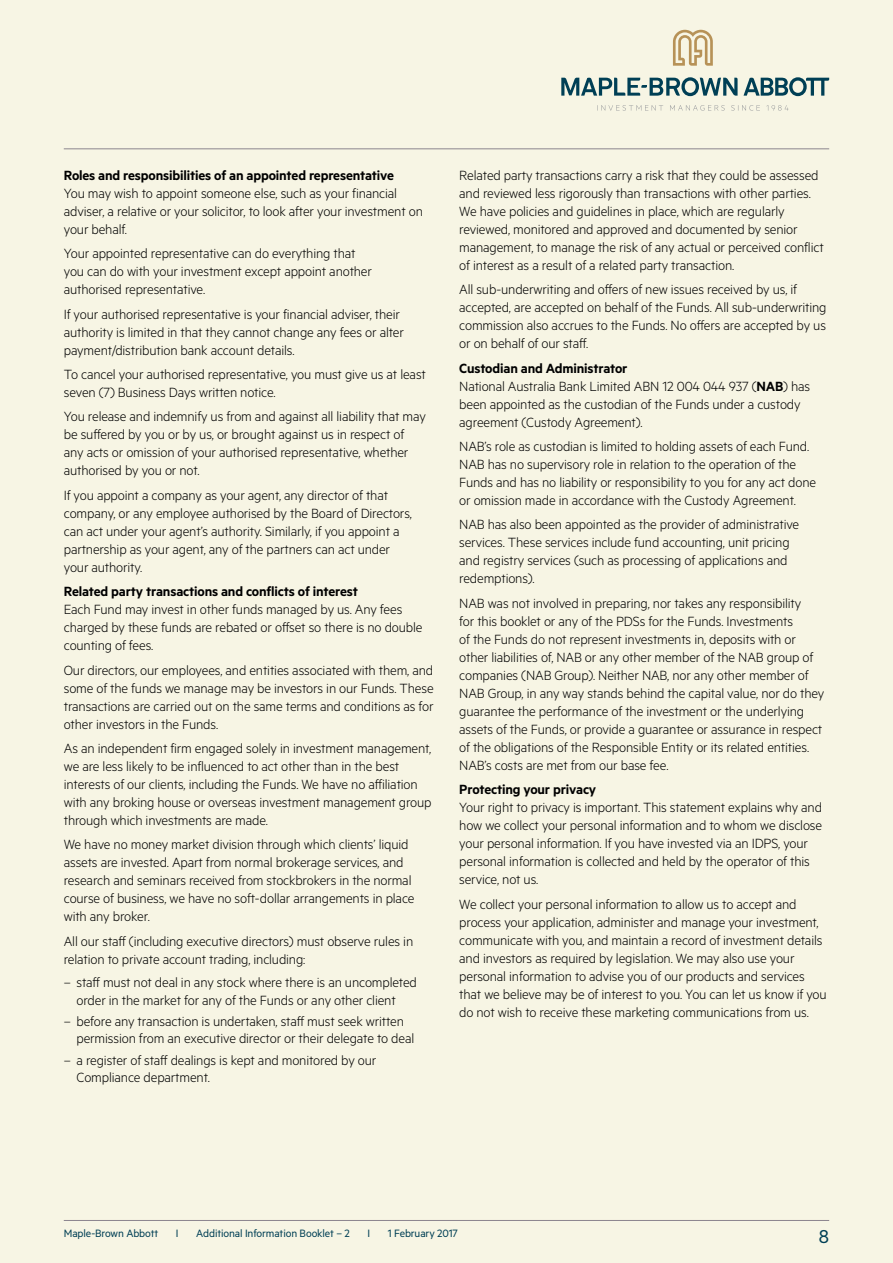
<style>
.page{position:relative;width:893px;height:1263px;background:#f7f5e4}
.page>*{position:absolute;margin:0;border:0;box-sizing:border-box;transform-origin:0 0}
.t1{font:21px "Metric";color:#003f55}
.t2{font:300 15px/18px "Metric";letter-spacing:-.01em;color:#000}
.t3{font:600 15px "Metric";letter-spacing:-.01em;color:#000}
.t4{font:12px "Metric";letter-spacing:-.01em;color:#003f55}
.s1{font-weight:600}
</style>
<div class="page">
<hr style="left:64px;top:1220px;width:765px;height:1px;background:#8c858e">
<hr style="left:64px;top:148px;width:765px;height:1px;background:#8c858e">
<svg style="left:561px;top:77px;width:268px;height:19px"></svg>
<svg style="left:597px;top:105px;width:191px;height:6px"></svg>
<svg style="left:673px;top:30px;width:40px;height:36px"></svg>
<p class="t3" style="left:64px;top:166px;width:332px">Roles and responsibilities of an appointed representative</p>
<p class="t2" style="left:64px;top:183px;width:361px">You may wish to appoint someone else, such as your financial adviser, a relative or your solicitor, to look after your investment on your behalf.</p>
<p class="t2" style="left:64px;top:244px;width:310px">Your appointed representative can do everything that you can do with your investment except appoint another authorised representative.</p>
<p class="t2" style="left:64px;top:304px;width:342px">If your authorised representative is your financial adviser, their authority is limited in that they cannot change any fees or alter payment/distribution bank account details.</p>
<p class="t2" style="left:64px;top:365px;width:364px">To cancel your authorised representative, you must give us at least seven (7) Business Days written notice.</p>
<p class="t2" style="left:64px;top:407px;width:364px">You release and indemnify us from and against all liability that may be suffered by you or by us, or brought against us in respect of any acts or omission of your authorised representative, whether authorised by you or not.</p>
<p class="t2" style="left:64px;top:485px;width:350px">If you appoint a company as your agent, any director of that company, or any employee authorised by the Board of Directors, can act under your agent’s authority. Similarly, if you appoint a partnership as your agent, any of the partners can act under your authority.</p>
<p class="t3" style="left:64px;top:582px;width:296px">Related party transactions and conflicts of interest</p>
<p class="t2" style="left:64px;top:600px;width:360px">Each Fund may invest in other funds managed by us. Any fees charged by these funds are rebated or offset so there is no double counting of fees.</p>
<p class="t2" style="left:64px;top:660px;width:371px;text-align:justify">Our directors, our employees, and entities associated with them, and some of the funds we manage may be investors in our Funds. These transactions are carried out on the same terms and conditions as for other investors in the Funds.</p>
<p class="t2" style="left:64px;top:738px;width:369px">As an independent firm engaged solely in investment management, we are less likely to be influenced to act other than in the best interests of our clients, including the Funds. We have no affiliation with any broking house or overseas investment management group through which investments are made.</p>
<p class="t2" style="left:64px;top:835px;width:352px">We have no money market division through which clients’ liquid assets are invested. Apart from normal brokerage services, and research and seminars received from stockbrokers in the normal course of business, we have no soft-dollar arrangements in place with any broker.</p>
<p class="t2" style="left:64px;top:931px;width:351px">All our staff (including executive directors) must observe rules in relation to private account trading, including:</p>
<p class="t2" style="left:64px;top:973px;width:355px;line-height:17.2px;text-align:center">– staff must not deal in any stock where there is an uncompleted order in the market for any of the Funds or any other client</p>
<p class="t2" style="left:77px;top:1012px;width:339px;line-height:17.2px;text-indent:-13px">– before any transaction is undertaken, staff must seek written permission from an executive director or their delegate to deal</p>
<p class="t2" style="left:77px;top:1051px;width:301px;line-height:17.2px;text-indent:-13px">– a register of staff dealings is kept and monitored by our<br>Compliance department.</p>
<p class="t2" style="left:459px;top:166px;width:366px">Related party transactions carry a risk that they could be assessed and reviewed less rigorously than transactions with other parties.<br>We have policies and guidelines in place, which are regularly reviewed, monitored and approved and documented by senior management, to manage the risk of any actual or perceived conflict of interest as a result of a related party transaction.</p>
<p class="t2" style="left:459px;top:280px;width:369px">All sub-underwriting and offers of new issues received by us, if accepted, are accepted on behalf of the Funds. All sub-underwriting commission also accrues to the Funds. No offers are accepted by us or on behalf of our staff.</p>
<p class="t2" style="left:459px;top:358px;width:352px"><span class="s1">Custodian and Administrator<br></span>National Australia Bank Limited ABN 12 004 044 937 (<span class="s1">NAB</span>) has been appointed as the custodian of the Funds under a custody agreement (Custody Agreement).</p>
<p class="t2" style="left:459px;top:437px;width:358px">NAB’s role as custodian is limited to holding assets of each Fund.<br>NAB has no supervisory role in relation to the operation of the Funds and has no liability or responsibility to you for any act done or omission made in accordance with the Custody Agreement.</p>
<p class="t2" style="left:459px;top:515px;width:342px">NAB has also been appointed as the provider of administrative services. These services include fund accounting, unit pricing and registry services (such as processing of applications and redemptions).</p>
<p class="t2" style="left:459px;top:593px;width:367px">NAB was not involved in preparing, nor takes any responsibility<br>for this booklet or any of the PDSs for the Funds. Investments<br>of the Funds do not represent investments in, deposits with or other liabilities of, NAB or any other member of the NAB group of companies (NAB Group). Neither NAB, nor any other member of NAB Group, in any way stands behind the capital value, nor do they guarantee the performance of the investment or the underlying assets of the Funds, or provide a guarantee or assurance in respect of the obligations of the Responsible Entity or its related entities.<br>NAB’s costs are met from our base fee.</p>
<p class="t3" style="left:459px;top:780px;width:138px">Protecting your privacy</p>
<p class="t2" style="left:459px;top:798px;width:364px">Your right to privacy is important. This statement explains why and how we collect your personal information and to whom we disclose your personal information. If you have invested via an IDPS, your personal information is collected and held by the operator of this service, not us.</p>
<p class="t2" style="left:459px;top:894px;width:369px">We collect your personal information to allow us to accept and process your application, administer and manage your investment, communicate with you, and maintain a record of investment details and investors as required by legislation. We may also use your personal information to advise you of our products and services that we believe may be of interest to you. You can let us know if you do not wish to receive these marketing communications from us.</p>
<p class="t4" style="left:64px;top:1226px;width:96px">Maple-Brown Abbott</p>
<p class="t4" style="left:176px;top:1226px;width:4px">I</p>
<p class="t4" style="left:196px;top:1226px;width:155px">Additional Information Booklet – 2</p>
<p class="t4" style="left:367px;top:1226px;width:4px">I</p>
<p class="t4" style="left:388px;top:1226px;width:72px">1 February 2017</p>
<h1 class="t1" style="left:819px;top:1224px;width:12px">8</h1>
</div>
